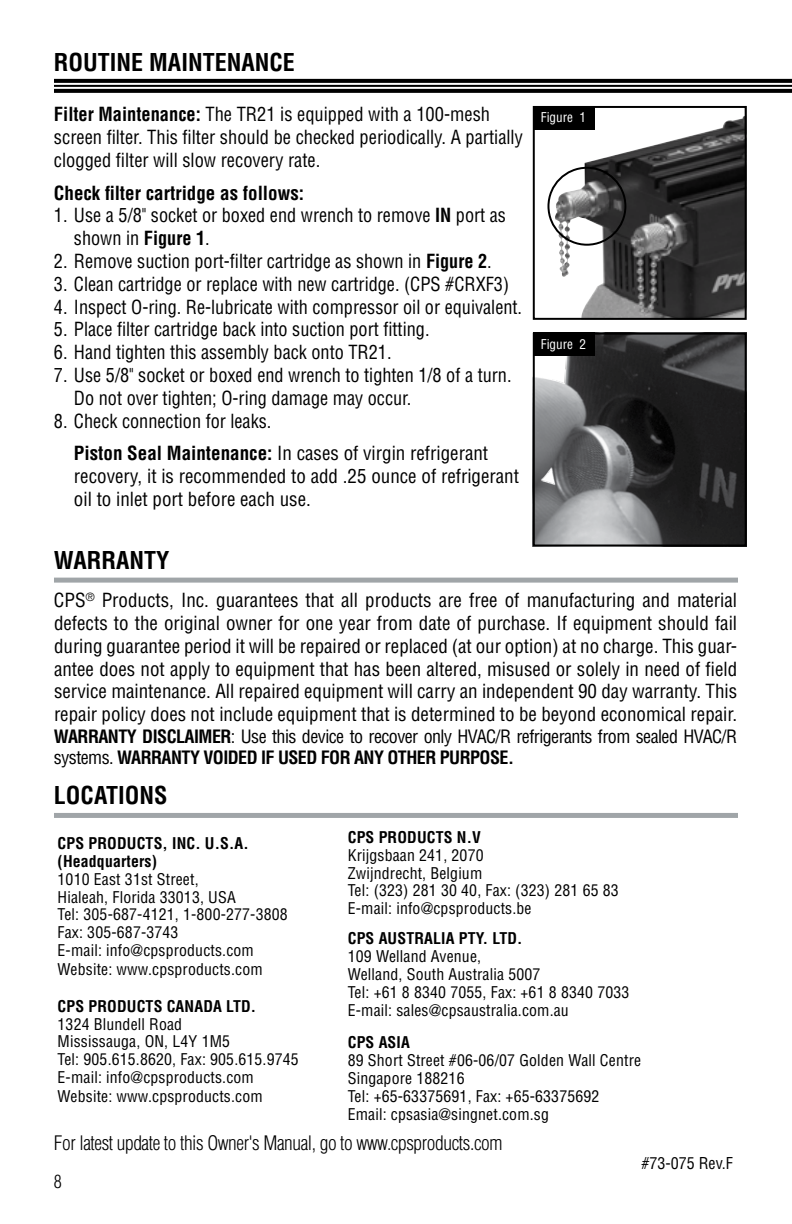
<style>
.page{position:relative;width:792px;height:1224px;background:#fff}
.page>*{position:absolute;margin:0;border:0;box-sizing:border-box;transform-origin:0 0}
.t1{font:700 condensed 24px "Helvetica";color:#000}
.t2{font:300 condensed 19.6px "Helvetica";letter-spacing:-.02em;color:#000}
.t3{font:condensed 19px/22.8px "Helvetica";color:#000}
.t4{font:condensed 19px/22.8px "Helvetica";color:#000;scale:.96 1}
.t5{font:700 condensed 19px "Helvetica";color:#000}
.t6{font:condensed 18px/21.6px "Helvetica";letter-spacing:-.03em;color:#000}
.t7{font:300 condensed 18px "Helvetica";color:#000}
.t8{font:condensed 16px "Helvetica";color:#000}
.t9{font:condensed 15.8px/18px "Helvetica";letter-spacing:.01em;color:#000}
.t10{font:700 condensed 15.8px/17.8px "Helvetica";letter-spacing:.01em;color:#000}
.t11{font:condensed 13.2px "Helvetica";color:#fff}
.s1{font-weight:700}
</style>
<div class="page">
<svg style="left:54px;top:79px;width:738px;height:4px;background:#070707"></svg>
<hr style="left:54px;top:85px;width:738px;height:2px;background:#000">
<svg style="left:54px;top:89px;width:738px;height:4px;background:#080808"></svg>
<img style="left:553px;top:109px;width:191px;height:208px">
<div style="left:533px;top:106px;width:214px;height:214px;border:2px solid #000"></div>
<div style="left:547px;top:167px;width:79px;height:79px;border:2px solid #000;border-radius:50%"></div>
<img style="left:536px;top:336px;width:208px;height:208px">
<div style="left:533px;top:333px;width:214px;height:214px;border:2px solid #000"></div>
<div style="left:533px;top:106px;width:61px;height:23px;background:#000"></div>
<div style="left:533px;top:333px;width:61px;height:23px;background:#000"></div>
<div style="left:54px;top:578px;width:684px;height:5px;background:#a0a5a8"></div>
<div style="left:54px;top:813px;width:684px;height:5px;background:#a0a5a8"></div>
<p class="t1" style="left:54px;top:47px;width:242px">ROUTINE MAINTENANCE</p>
<p class="t3" style="left:54px;top:103px;width:470px"><span class="s1">Filter Maintenance:</span> The TR21 is equipped with a 100-mesh screen filter. This filter should be checked periodically. A partially clogged filter will slow recovery rate.</p>
<p class="t5" style="left:54px;top:181px;width:252px">Check filter cartridge as follows:</p>
<p class="t4" style="left:74px;top:204px;width:452px;text-indent:-20px">1. Use a 5/8" socket or boxed end wrench to remove <span class="s1">IN</span> port as shown in <span class="s1">Figure 1</span>.</p>
<p class="t4" style="left:54px;top:250px;width:458px">2. Remove suction port-filter cartridge as shown in <span class="s1">Figure 2</span>.</p>
<p class="t4" style="left:54px;top:272px;width:476px">3. Clean cartridge or replace with new cartridge. (CPS #CRXF3)</p>
<p class="t4" style="left:54px;top:295px;width:489px">4. Inspect O-ring. Re-lubricate with compressor oil or equivalent.</p>
<p class="t4" style="left:54px;top:318px;width:393px">5. Place filter cartridge back into suction port fitting.</p>
<p class="t4" style="left:54px;top:341px;width:353px">6. Hand tighten this assembly back onto TR21.</p>
<p class="t4" style="left:74px;top:364px;width:457px;text-indent:-20px">7. Use 5/8" socket or boxed end wrench to tighten 1/8 of a turn.<br>Do not over tighten; O-ring damage may occur.</p>
<p class="t4" style="left:74px;top:404px;width:433px;line-height:32.8px;text-indent:-20px">8. Check connection for leaks.<br><span class="s1">Piston Seal Maintenance:</span> In cases of virgin refrigerant</p>
<p class="t3" style="left:74px;top:465px;width:447px">recovery, it is recommended to add .25 ounce of refrigerant oil to inlet port before each use.</p>
<p class="t1" style="left:54px;top:545px;width:117px">WARRANTY</p>
<p class="t11" style="left:541px;top:109px;width:47px">Figure 1</p>
<p class="t11" style="left:541px;top:336px;width:47px">Figure 2</p>
<p class="t3" style="left:54px;top:589px;width:685px;text-align:justify">CPS<sup>®</sup> Products, Inc. guarantees that all products are free of manufacturing and material defects to the original owner for one year from date of purchase. If equipment should fail during guarantee period it will be repaired or replaced (at our option) at no charge. This guar&shy;antee does not apply to equipment that has been altered, misused or solely in need of field service maintenance. All repaired equipment will carry an independent 90 day warranty. This repair policy does not include equipment that is determined to be beyond economical repair.</p>
<p class="t6" style="left:54px;top:725px;width:685px"><span class="s1">WARRANTY DISCLAIMER</span>: Use this device to recover only HVAC/R refrigerants from sealed HVAC/R systems. <span class="s1">WARRANTY VOIDED IF USED FOR ANY OTHER PURPOSE.</span></p>
<p class="t1" style="left:54px;top:780px;width:115px">LOCATIONS</p>
<p class="t10" style="left:58px;top:834px;width:193px">CPS PRODUCTS, INC. U.S.A. (Headquarters)</p>
<p class="t9" style="left:58px;top:870px;width:232px">1010 East 31st Street,<br>Hialeah, Florida 33013, USA<br>Tel: 305-687-4121, 1-800-277-3808<br>Fax: 305-687-3743<br>E-mail: info@cpsproducts.com<br>Website: www.cpsproducts.com</p>
<p class="t10" style="left:58px;top:997px;width:200px">CPS PRODUCTS CANADA LTD.</p>
<p class="t9" style="left:58px;top:1015px;width:243px">1324 Blundell Road<br>Mississauga, ON, L4Y 1M5<br>Tel: 905.615.8620, Fax: 905.615.9745<br>E-mail: info@cpsproducts.com<br>Website: www.cpsproducts.com</p>
<p class="t10" style="left:348px;top:828px;width:135px">CPS PRODUCTS N.V</p>
<p class="t9" style="left:348px;top:846px;width:273px">Krijgsbaan 241, 2070<br>Zwijndrecht, Belgium<br>Tel: (323) 281 30 40, Fax: (323) 281 65 83<br>E-mail: info@cpsproducts.be</p>
<p class="t10" style="left:348px;top:929px;width:176px">CPS AUSTRALIA PTY. LTD.</p>
<p class="t9" style="left:348px;top:947px;width:283px">109 Welland Avenue,<br>Welland, South Australia 5007<br>Tel: +61 8 8340 7055, Fax: +61 8 8340 7033<br>E-mail: sales@cpsaustralia.com.au</p>
<p class="t10" style="left:348px;top:1034px;width:64px">CPS ASIA</p>
<p class="t9" style="left:348px;top:1051px;width:295px">89 Short Street #06-06/07 Golden Wall Centre Singapore 188216<br>Tel: +65-63375691, Fax: +65-63375692<br>Email: cpsasia@singnet.com.sg</p>
<p class="t2" style="left:54px;top:1131px;width:450px">For latest update to this Owner's Manual, go to www.cpsproducts.com</p>
<p class="t7" style="left:54px;top:1170px;width:9px">8</p>
<p class="t8" style="left:642px;top:1153px;width:93px">#73-075 Rev.F</p>
</div>
